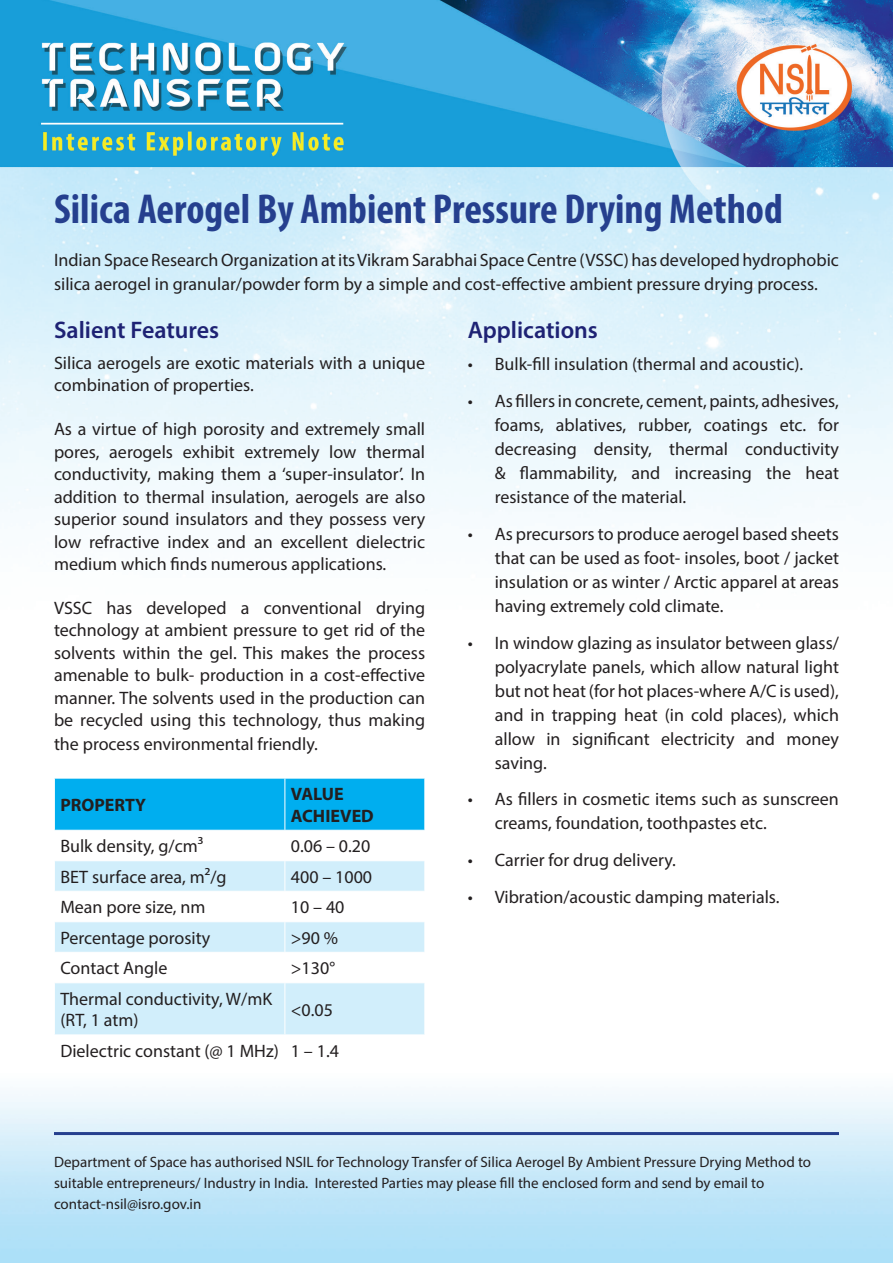
<style>
.page{position:relative;width:893px;height:1263px;background:#fff}
.page>*{position:absolute;margin:0;border:0;box-sizing:border-box;transform-origin:0 0}
.t1{font:700 condensed 42px "Myriad Pro";color:#253f8e}
.t2{font:600 24px "Myriad Pro";color:#1e2274}
.t3{font:18px/24px "Myriad Pro";color:#231f20;text-align:justify}
.t4{font:700 18px/21.6px "Myriad Pro";color:#231f20}
.t5{font:15px/21px "Myriad Pro";color:#231f20}
</style>
<div class="page">
<img style="left:0;top:0;width:893px;height:1263px">
<hr style="left:54px;top:1132px;width:785px;height:3px;background:#253f8e">
<svg style="left:55px;top:861px;width:369px;height:173px;fill:#d1eefb"></svg>
<svg style="left:54px;top:778px;width:371px;height:82px"></svg>
<hr style="left:54px;top:860px;width:231px;height:1px;background:#fff">
<hr style="left:54px;top:861px;width:1px;height:30px;background:#fff">
<hr style="left:285px;top:860px;width:140px;height:1px;background:#fff">
<hr style="left:285px;top:861px;width:1px;height:30px;background:#fff">
<hr style="left:424px;top:861px;width:1px;height:30px;background:#fff">
<hr style="left:54px;top:891px;width:231px;height:1px;background:#fff">
<svg style="left:54px;top:892px;width:1px;height:29px"></svg>
<hr style="left:285px;top:891px;width:140px;height:1px;background:#fff">
<svg style="left:285px;top:892px;width:1px;height:29px"></svg>
<svg style="left:424px;top:892px;width:1px;height:29px"></svg>
<hr style="left:54px;top:921px;width:231px;height:1px;background:#fff">
<hr style="left:54px;top:922px;width:1px;height:30px;background:#fff">
<hr style="left:285px;top:921px;width:140px;height:1px;background:#fff">
<hr style="left:285px;top:922px;width:1px;height:30px;background:#fff">
<hr style="left:424px;top:922px;width:1px;height:30px;background:#fff">
<hr style="left:54px;top:952px;width:231px;height:1px;background:#fff">
<svg style="left:54px;top:953px;width:1px;height:29px"></svg>
<hr style="left:285px;top:952px;width:140px;height:1px;background:#fff">
<svg style="left:285px;top:953px;width:1px;height:29px"></svg>
<svg style="left:424px;top:953px;width:1px;height:29px"></svg>
<hr style="left:54px;top:982px;width:231px;height:1px;background:#fff">
<hr style="left:54px;top:983px;width:1px;height:51px;background:#fff">
<hr style="left:285px;top:982px;width:140px;height:1px;background:#fff">
<hr style="left:285px;top:983px;width:1px;height:51px;background:#fff">
<hr style="left:424px;top:983px;width:1px;height:51px;background:#fff">
<hr style="left:54px;top:1034px;width:231px;height:1px;background:#fff">
<hr style="left:54px;top:1035px;width:1px;height:30px;background:#fff">
<hr style="left:285px;top:1034px;width:140px;height:1px;background:#fff">
<hr style="left:285px;top:1035px;width:1px;height:30px;background:#fff">
<hr style="left:424px;top:1035px;width:1px;height:30px;background:#fff">
<hr style="left:54px;top:1065px;width:231px;height:1px;background:#fff">
<hr style="left:285px;top:1065px;width:140px;height:1px;background:#fff">
<h1 class="t1" style="left:54px;top:183px;width:730px">Silica Aerogel By Ambient Pressure Drying Method</h1>
<p class="t3" style="left:54px;top:248px;width:786px">Indian Space Research Organization at its Vikram Sarabhai Space Centre (VSSC) has developed hydrophobic silica aerogel in granular/powder form by a simple and cost-effective ambient pressure drying process.</p>
<h2 class="t2" style="left:54px;top:315px;width:167px">Salient Features</h2>
<p class="t3" style="left:54px;top:351px;width:373px;line-height:22.5px">Silica aerogels are exotic materials with a unique combination of properties.</p>
<p class="t3" style="left:54px;top:418px;width:373px;line-height:22.5px">As a virtue of high porosity and extremely small pores, aerogels exhibit extremely low thermal conductivity, making them a ‘super-insulator’. In addition to thermal insulation, aerogels are also superior sound insulators and they possess very low refractive index and an excellent dielectric medium which finds numerous applications.</p>
<p class="t3" style="left:54px;top:596px;width:373px;line-height:22.8px">VSSC has developed a conventional drying technology at ambient pressure to get rid of the solvents within the gel. This makes the process amenable to bulk- production in a cost-effective manner. The solvents used in the production can be recycled using this technology, thus making the process environmental friendly.</p>
<h2 class="t2" style="left:468px;top:315px;width:132px">Applications</h2>
<p class="t3" style="left:468px;top:352px;width:337px">• Bulk-fill insulation (thermal and acoustic).</p>
<p class="t3" style="left:495px;top:389px;width:346px;text-indent:-27px">• As fillers in concrete, cement, paints, adhesives, foams, ablatives, rubber, coatings etc. for decreasing density, thermal conductivity &amp; flammability, and increasing the heat resistance of the material.</p>
<p class="t3" style="left:495px;top:522px;width:346px;text-indent:-27px">• As precursors to produce aerogel based sheets that can be used as foot- insoles, boot / jacket insulation or as winter / Arctic apparel at areas having extremely cold climate.</p>
<p class="t3" style="left:495px;top:630px;width:346px;text-indent:-27px">• In window glazing as insulator between glass/ polyacrylate panels, which allow natural light but not heat (for hot places-where A/C is used), and in trapping heat (in cold places), which allow in significant electricity and money saving.</p>
<p class="t3" style="left:495px;top:787px;width:346px;text-indent:-27px">• As fillers in cosmetic items such as sunscreen creams, foundation, toothpastes etc.</p>
<p class="t3" style="left:468px;top:848px;width:210px">• Carrier for drug delivery.</p>
<p class="t3" style="left:468px;top:885px;width:313px">• Vibration/acoustic damping materials.</p>
<p class="t4" style="left:60px;top:793px;width:87px">PROPERTY</p>
<p class="t4" style="left:291px;top:783px;width:84px">VALUE<br>ACHIEVED</p>
<p class="t3" style="left:60px;top:834px;width:144px">Bulk density, g/cm³</p>
<p class="t3" style="left:291px;top:834px;width:81px">0.06 – 0.20</p>
<p class="t3" style="left:60px;top:864px;width:168px">BET surface area, m²/g</p>
<p class="t3" style="left:291px;top:864px;width:83px">400 – 1000</p>
<p class="t3" style="left:60px;top:895px;width:147px">Mean pore size, nm</p>
<p class="t3" style="left:291px;top:895px;width:55px">10 – 40</p>
<p class="t3" style="left:60px;top:925px;width:151px">Percentage porosity</p>
<p class="t3" style="left:291px;top:925px;width:49px">&gt;90 %</p>
<p class="t3" style="left:60px;top:956px;width:109px">Contact Angle</p>
<p class="t3" style="left:291px;top:956px;width:46px">&gt;130°</p>
<p class="t3" style="left:60px;top:988px;width:213px;line-height:21.6px">Thermal conductivity, W/mK (RT, 1 atm)</p>
<p class="t3" style="left:291px;top:997px;width:44px">&lt;0.05</p>
<p class="t3" style="left:60px;top:1038px;width:280px">Dielectric constant (@ 1 MHz) 1 – 1.4</p>
<p class="t5" style="left:54px;top:1151px;width:759px">Department of Space has authorised NSIL for Technology Transfer of Silica Aerogel By Ambient Pressure Drying Method to suitable entrepreneurs/ Industry in India. Interested Parties may please fill the enclosed form and send by email to contact-nsil@isro.gov.in</p>
</div>
